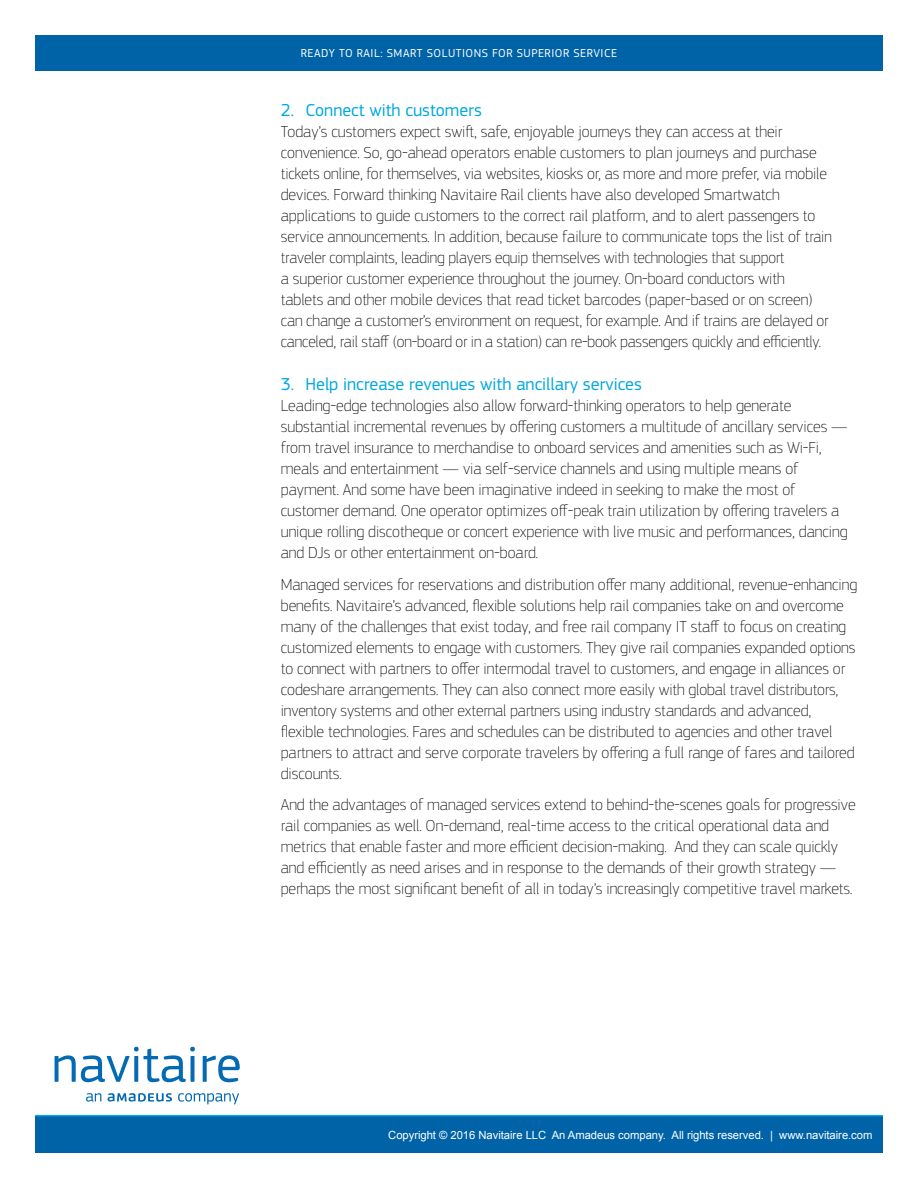
<style>
.page{position:relative;width:918px;height:1188px;background:#fff}
.page>*{position:absolute;margin:0;border:0;box-sizing:border-box;transform-origin:0 0}
.t1{font:18px "Amadeus";color:#00a8e0}
.t2{font:100 16.5px/21px "Amadeus";color:#000}
.t3{font:12px "Amadeus";letter-spacing:.04em;color:#fff}
.t4{font:11.25px "Arial";letter-spacing:-.005em;color:#fff}
</style>
<div class="page">
<div style="left:35px;top:35px;width:848px;height:35px;background:#0063a7"></div>
<div style="left:35px;top:1116px;width:848px;height:37px;background:#0063a7"></div>
<hr style="left:35px;top:1115px;width:848px;height:1px;background:#00a8e0">
<svg style="left:55px;top:1047px;width:140px;height:35px"></svg>
<svg style="left:203px;top:1055px;width:37px;height:27px"></svg>
<svg style="left:86px;top:1093px;width:153px;height:11px"></svg>
<p class="t3" style="left:301px;top:46px;width:318px">READY TO RAIL: SMART SOLUTIONS FOR SUPERIOR SERVICE</p>
<p class="t1" style="left:281px;top:100px;width:203px">2. Connect with customers</p>
<p class="t2" style="left:281px;top:121px;width:552px">Today’s customers expect swift, safe, enjoyable journeys they can access at their convenience. So, go-ahead operators enable customers to plan journeys and purchase tickets online, for themselves, via websites, kiosks or, as more and more prefer, via mobile devices. Forward thinking Navitaire Rail clients have also developed Smartwatch applications to guide customers to the correct rail platform, and to alert passengers to service announcements. In addition, because failure to communicate tops the list of train traveler complaints, leading players equip themselves with technologies that support<br>a superior customer experience throughout the journey. On-board conductors with<br>tablets and other mobile devices that read ticket barcodes (paper-based or on screen) can change a customer’s environment on request, for example. And if trains are delayed or canceled, rail staff (on-board or in a station) can re-book passengers quickly and efficiently.</p>
<p class="t1" style="left:281px;top:373px;width:363px">3. Help increase revenues with ancillary services</p>
<p class="t2" style="left:281px;top:395px;width:568px">Leading-edge technologies also allow forward-thinking operators to help generate substantial incremental revenues by offering customers a multitude of ancillary services — from travel insurance to merchandise to onboard services and amenities such as Wi-Fi, meals and entertainment — via self-service channels and using multiple means of payment. And some have been imaginative indeed in seeking to make the most of customer demand. One operator optimizes off-peak train utilization by offering travelers a unique rolling discotheque or concert experience with live music and performances, dancing and DJs or other entertainment on-board.</p>
<p class="t2" style="left:281px;top:573px;width:578px">Managed services for reservations and distribution offer many additional, revenue-enhancing benefits. Navitaire’s advanced, flexible solutions help rail companies take on and overcome many of the challenges that exist today, and free rail company IT staff to focus on creating customized elements to engage with customers. They give rail companies expanded options to connect with partners to offer intermodal travel to customers, and engage in alliances or codeshare arrangements. They can also connect more easily with global travel distributors, inventory systems and other external partners using industry standards and advanced, flexible technologies. Fares and schedules can be distributed to agencies and other travel partners to attract and serve corporate travelers by offering a full range of fares and tailored discounts.</p>
<p class="t2" style="left:281px;top:794px;width:576px">And the advantages of managed services extend to behind-the-scenes goals for progressive rail companies as well. On-demand, real-time access to the critical operational data and metrics that enable faster and more efficient decision-making. And they can scale quickly and efficiently as need arises and in response to the demands of their growth strategy — perhaps the most significant benefit of all in today’s increasingly competitive travel markets.</p>
<p class="t4" style="left:388px;top:1128px;width:486px">Copyright © 2016 Navitaire LLC An Amadeus company. All rights reserved. | www.navitaire.com</p>
</div>
